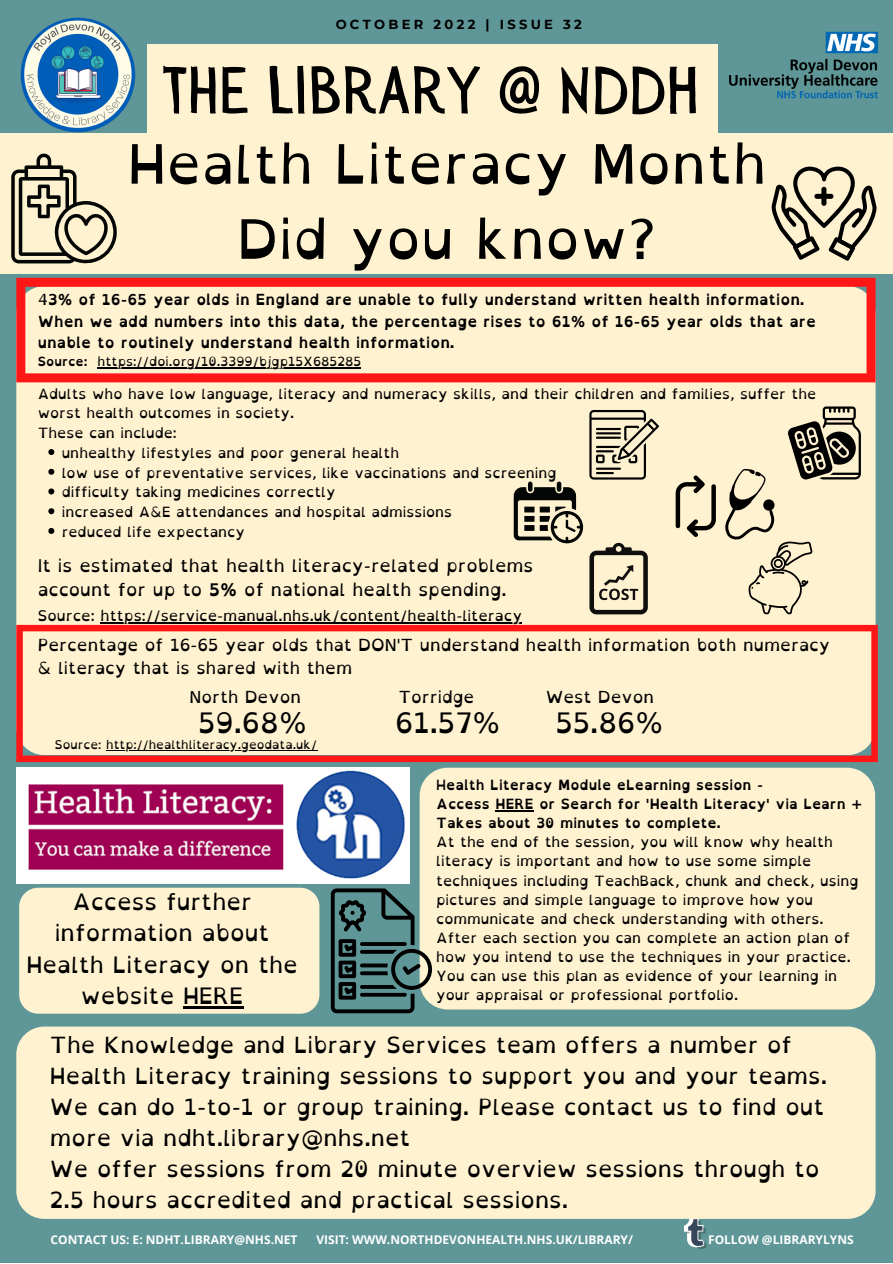
<style>
.page{position:relative;width:893px;height:1264px;background:#fff}
.page>*{position:absolute;margin:0;border:0;box-sizing:border-box;transform-origin:0 0}
.t1{font:67.2px "Sensa Wild Fill";color:#000}
.t2{font:54.15px/75px "Open Dyslexic";color:#000;text-align:center}
.t3{font:28.2px "Open Dyslexic";color:#000}
.t4{font:22.65px/31.5px "Open Dyslexic";color:#000;text-align:center}
.t5{font:22.35px/30.9px "Open Dyslexic";color:#000}
.t6{font:17.7px/24.6px "Open Dyslexic";color:#000}
.t7{font:16.65px/22.5px "Open Dyslexic";color:#000}
.t8{font:700 15.3px/21.3px "Open Dyslexic";color:#000}
.t9{font:14.7px "Open Dyslexic";color:#000}
.t10{font:14.1px/19px "Open Dyslexic";color:#000}
.t11{font:700 14.1px/19px "Open Dyslexic";color:#000}
.t12{font:700 13.05px "Montserrat";letter-spacing:.25em;color:#000}
.t13{font:12.6px "Open Dyslexic";color:#000}
.t14{font:700 12px "Open Sans";color:#fff}
.t15{font:12px "Open Dyslexic";color:#000}
.s1{font-weight:400}
.s2{font-weight:700}
</style>
<div class="page">
<div style="left:0;top:0;width:892px;height:1262px;background:#5f9697"></div>
<img style="left:684px;top:1218px;width:22px;height:29px">
<div style="left:147px;top:44px;width:570px;height:89px;background:#fff2d1"></div>
<div style="left:0;top:133px;width:892px;height:140px;background:#fff2d1"></div>
<img style="left:20px;top:17px;width:116px;height:116px">
<img style="left:729px;top:32px;width:149px;height:66px">
<div style="left:16px;top:286px;width:859px;height:469px;background:#fff2d1;border-radius:28px"></div>
<div style="left:16px;top:1026px;width:859px;height:192px;background:#fff2d1;border-radius:28px"></div>
<img style="left:16px;top:767px;width:394px;height:116px">
<div style="left:419px;top:767px;width:456px;height:242px;background:#fff2d1;border-radius:28px"></div>
<div style="left:19px;top:887px;width:300px;height:126px;background:#fff2d1;border-radius:19px"></div>
<svg style="left:771px;top:167px;width:106px;height:94px"></svg>
<svg style="left:48px;top:449px;width:6px;height:6px"></svg>
<svg style="left:48px;top:469px;width:6px;height:6px"></svg>
<svg style="left:48px;top:488px;width:6px;height:6px"></svg>
<svg style="left:48px;top:508px;width:6px;height:6px"></svg>
<svg style="left:48px;top:528px;width:6px;height:6px"></svg>
<hr style="left:100px;top:622px;width:422px;height:1px;background:#000">
<hr style="left:495px;top:810px;width:38px;height:1px;background:#000">
<hr style="left:183px;top:1006px;width:60px;height:2px;background:#000">
<svg style="left:11px;top:153px;width:106px;height:111px"></svg>
<svg style="left:528px;top:481px;width:4px;height:11px"></svg>
<div style="left:556px;top:481px;width:5px;height:11px;background:#040606;border-radius:2px"></div>
<svg style="left:513px;top:487px;width:70px;height:56px"></svg>
<svg style="left:675px;top:475px;width:40px;height:62px"></svg>
<svg style="left:589px;top:410px;width:70px;height:69px"></svg>
<svg style="left:331px;top:888px;width:101px;height:125px"></svg>
<svg style="left:589px;top:542px;width:58px;height:72px"></svg>
<svg style="left:725px;top:406px;width:135px;height:208px"></svg>
<svg style="left:16px;top:625px;width:861px;height:137px"></svg>
<hr style="left:106px;top:750px;width:211px;height:1px;background:#000">
<svg style="left:16px;top:278px;width:859px;height:104px"></svg>
<p class="t12" style="left:335px;top:16px;width:248px">OCTOBER 2022 | ISSUE 32</p>
<h1 class="t1" style="left:162px;top:53px;width:538px">THE LIBRARY @ NDDH</h1>
<h2 class="t2" style="left:128px;top:126px;width:640px">Health Literacy Month<br>Did you know?</h2>
<p class="t8" style="left:38px;top:289px;width:779px"><span class="s1">4</span>3% of 16-65 year olds in England are unable to fully understand written health information.<br>When we add numbers into this data, the percentage rises to 61% of 16-65 year olds that are unable to routinely understand health information.</p>
<p class="t13" style="left:38px;top:350px;width:325px"><span class="s2">Source:</span> https://doi.org/10.3399/bjgp15X685285</p>
<p class="t10" style="left:38px;top:383px;width:780px;line-height:19.6px">Adults who have low language, literacy and numeracy skills, and their children and families, suffer the worst health outcomes in society.<br>These can include:</p>
<p class="t10" style="left:62px;top:443px;width:496px;line-height:19.6px">unhealthy lifestyles and poor general health<br>low use of preventative services, like vaccinations and screening difficulty taking medicines correctly<br>increased A&amp;E attendances and hospital admissions<br>reduced life expectancy</p>
<p class="t6" style="left:38px;top:552px;width:497px">It is estimated that health literacy-related problems account for up to <span class="s2">5%</span> of national health spending.</p>
<p class="t9" style="left:38px;top:603px;width:486px">Source: https://service-manual.nhs.uk/content/health-literacy</p>
<p class="t7" style="left:38px;top:633px;width:793px">Percentage of 16-65 year olds that DON'T understand health information both numeracy &amp; literacy that is shared with them</p>
<h3 class="t3" style="left:198px;top:698px;width:110px">59.68%</h3>
<h3 class="t3" style="left:395px;top:698px;width:107px">61.57%</h3>
<h3 class="t3" style="left:555px;top:698px;width:109px">55.86%</h3>
<p class="t7" style="left:190px;top:685px;width:113px">North Devon</p>
<p class="t7" style="left:398px;top:685px;width:77px">Torridge</p>
<p class="t7" style="left:545px;top:685px;width:110px">West Devon</p>
<p class="t15" style="left:55px;top:734px;width:264px">Source: http://healthliteracy.geodata.uk/</p>
<h3 class="t4" style="left:26px;top:885px;width:273px">Access further information about<br>Health Literacy on the website HERE</h3>
<p class="t11" style="left:436px;top:775px;width:427px"><span class="s1">H</span>ealth Literacy Module eLearning session -<br>Access HERE or Search for 'Health Literacy' via Learn +<br>Takes about 30 minutes to complete.</p>
<p class="t10" style="left:436px;top:832px;width:424px">At the end of the session, you will know why health literacy is important and how to use some simple techniques including TeachBack, chunk and check, using pictures and simple language to improve how you communicate and check understanding with others.<br>After each section you can complete an action plan of how you intend to use the techniques in your practice.<br>You can use this plan as evidence of your learning in your appraisal or professional portfolio.</p>
<p class="t5" style="left:50px;top:1029px;width:778px">The Knowledge and Library Services team offers a number of Health Literacy training sessions to support you and your teams.<br>We can do 1-to-1 or group training. Please contact us to find out more via ndht.library@nhs.net<br>We offer sessions from 20 minute overview sessions through to 2.5 hours accredited and practical sessions.</p>
<p class="t14" style="left:51px;top:1231px;width:248px">CONTACT US: E: NDHT.LIBRARY@NHS.NET</p>
<p class="t14" style="left:316px;top:1231px;width:318px">VISIT: WWW.NORTHDEVONHEALTH.NHS.UK/LIBRARY/</p>
<p class="t14" style="left:708px;top:1231px;width:147px">FOLLOW @LIBRARYLYNS</p>
</div>
